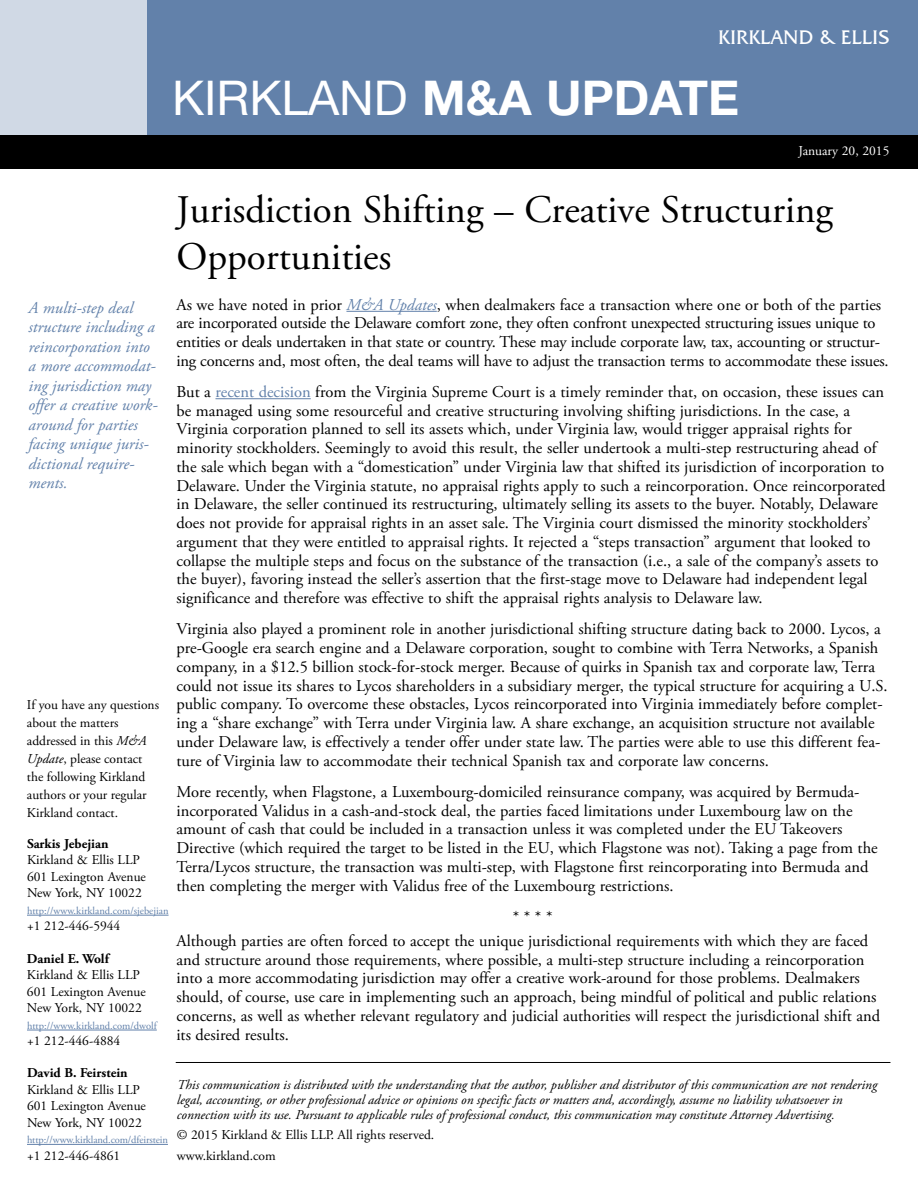
<style>
.page{position:relative;width:918px;height:1188px;background:#fff}
.page>*{position:absolute;margin:0;border:0;box-sizing:border-box;transform-origin:0 0}
.t1{font:700 48px "Helvetica Neue LT Std";color:#fff}
.t2{font:39px/46.8px "Adobe Garamond Pro";color:#000}
.t3{font:20.25px "Friz Quadrata IT Cby BT";color:#fff}
.t4{font:16.5px/18.8px "Adobe Garamond Pro";color:#000}
.t5{font:italic 16.5px/19.5px "Adobe Garamond Pro";color:#6281aa}
.t6{font:13.5px/18px "Adobe Garamond Pro";color:#000}
.t7{font:italic 13.5px/15px "Adobe Garamond Pro";color:#000}
.t8{font:700 13.5px "Adobe Garamond Pro";color:#000}
.t9{font:13.5px "Adobe Garamond Pro";color:#fff}
.t10{font:10.5px "Adobe Garamond Pro";color:#6281aa}
.s1{font-weight:400}
.s2{font-style:italic;color:#6281aa}
.s3{color:#6281aa}
.s4{font-style:italic}
</style>
<div class="page">
<div style="left:119px;top:0;width:799px;height:135px;background:#6281aa"></div>
<hr style="left:346px;top:311px;width:91px;height:1px;background:#6281aa">
<hr style="left:215px;top:398px;width:96px;height:1px;background:#6281aa">
<div style="left:0;top:0;width:146px;height:135px;background:#d0d9e5"></div>
<div style="left:0;top:135px;width:918px;height:34px;background:#000"></div>
<hr style="left:176px;top:1062px;width:714px;height:1px;background:#000">
<hr style="left:27px;top:1030px;width:130px;height:1px;background:#6281aa">
<hr style="left:27px;top:1144px;width:141px;height:1px;background:#6281aa">
<hr style="left:27px;top:915px;width:142px;height:1px;background:#6281aa">
<p class="t3" style="left:718px;top:25px;width:173px">KIRKLAND &amp; ELLIS</p>
<h1 class="t1" style="left:172px;top:81px;width:569px"><span class="s1">KIRKLAND</span> M&amp;A UPDATE</h1>
<p class="t9" style="left:798px;top:145px;width:93px">January 20, 2015</p>
<h2 class="t2" style="left:176px;top:190px;width:658px">Jurisdiction Shifting – Creative Structuring<br>Opportunities</h2>
<p class="t4" style="left:176px;top:296px;width:714px">As we have noted in prior <span class="s2">M&amp;A Updates</span>, when dealmakers face a transaction where one or both of the parties are incorporated outside the Delaware comfort zone, they often confront unexpected structuring issues unique to entities or deals undertaken in that state or country. These may include corporate law, tax, accounting or structur&shy;ing concerns and, most often, the deal teams will have to adjust the transaction terms to accommodate these issues.</p>
<p class="t4" style="left:176px;top:384px;width:711px">But a <span class="s3">recent decision</span> from the Virginia Supreme Court is a timely reminder that, on occasion, these issues can be managed using some resourceful and creative structuring involving shifting jurisdictions. In the case, a Virginia corporation planned to sell its assets which, under Virginia law, would trigger appraisal rights for minority stockholders. Seemingly to avoid this result, the seller undertook a multi-step restructuring ahead of the sale which began with a “domestication” under Virginia law that shifted its jurisdiction of incorporation to Delaware. Under the Virginia statute, no appraisal rights apply to such a reincorporation. Once reincorporated in Delaware, the seller continued its restructuring, ultimately selling its assets to the buyer. Notably, Delaware does not provide for appraisal rights in an asset sale. The Virginia court dismissed the minority stockholders’ argument that they were entitled to appraisal rights. It rejected a “steps transaction” argument that looked to collapse the multiple steps and focus on the substance of the transaction (i.e., a sale of the company’s assets to the buyer), favoring instead the seller’s assertion that the first-stage move to Delaware had independent legal significance and therefore was effective to shift the appraisal rights analysis to Delaware law.</p>
<p class="t4" style="left:176px;top:621px;width:713px">Virginia also played a prominent role in another jurisdictional shifting structure dating back to 2000. Lycos, a pre-Google era search engine and a Delaware corporation, sought to combine with Terra Networks, a Spanish company, in a $12.5 billion stock-for-stock merger. Because of quirks in Spanish tax and corporate law, Terra could not issue its shares to Lycos shareholders in a subsidiary merger, the typical structure for acquiring a U.S. public company. To overcome these obstacles, Lycos reincorporated into Virginia immediately before complet&shy;ing a “share exchange” with Terra under Virginia law. A share exchange, an acquisition structure not available under Delaware law, is effectively a tender offer under state law. The parties were able to use this different fea&shy;ture of Virginia law to accommodate their technical Spanish tax and corporate law concerns.</p>
<p class="t4" style="left:176px;top:784px;width:703px">More recently, when Flagstone, a Luxembourg-domiciled reinsurance company, was acquired by Bermuda&shy;incorporated Validus in a cash-and-stock deal, the parties faced limitations under Luxembourg law on the amount of cash that could be included in a transaction unless it was completed under the EU Takeovers Directive (which required the target to be listed in the EU, which Flagstone was not). Taking a page from the Terra/Lycos structure, the transaction was multi-step, with Flagstone first reincorporating into Bermuda and then completing the merger with Validus free of the Luxembourg restrictions.</p>
<p class="t4" style="left:176px;top:906px;width:693px;line-height:24.2px;text-indent:336px">****<br>Although parties are often forced to accept the unique jurisdictional requirements with which they are faced</p>
<p class="t4" style="left:176px;top:951px;width:705px">and structure around those requirements, where possible, a multi-step structure including a reincorporation into a more accommodating jurisdiction may offer a creative work-around for those problems. Dealmakers should, of course, use care in implementing such an approach, being mindful of political and public relations concerns, as well as whether relevant regulatory and judicial authorities will respect the jurisdictional shift and its desired results.</p>
<p class="t5" style="left:28px;top:299px;width:129px">A multi-step deal structure including a reincorporation into a more accommodat&shy;ing jurisdiction may offer a creative work&shy;around for parties facing unique juris&shy;dictional require&shy;ments.</p>
<p class="t6" style="left:27px;top:697px;width:134px">If you have any questions about the matters addressed in this <span class="s4">M&amp;A<br>Update</span>, please contact the following Kirkland authors or your regular<br>Kirkland contact.</p>
<p class="t8" style="left:27px;top:838px;width:83px">Sarkis Jebejian</p>
<p class="t6" style="left:27px;top:853px;width:120px;line-height:16.5px">Kirkland &amp; Ellis LLP<br>601 Lexington Avenue<br>New York, NY 10022</p>
<p class="t10" style="left:27px;top:906px;width:143px">http://www.kirkland.com/sjebejian</p>
<p class="t6" style="left:27px;top:918px;width:95px">+1 212-446-5944</p>
<p class="t8" style="left:27px;top:953px;width:83px">Daniel E. Wolf</p>
<p class="t6" style="left:27px;top:968px;width:120px;line-height:16.5px">Kirkland &amp; Ellis LLP<br>601 Lexington Avenue<br>New York, NY 10022</p>
<p class="t10" style="left:27px;top:1021px;width:131px">http://www.kirkland.com/dwolf</p>
<p class="t6" style="left:27px;top:1033px;width:95px">+1 212-446-4884</p>
<p class="t8" style="left:27px;top:1068px;width:102px">David B. Feirstein</p>
<p class="t6" style="left:27px;top:1082px;width:120px;line-height:16.5px">Kirkland &amp; Ellis LLP<br>601 Lexington Avenue<br>New York, NY 10022</p>
<p class="t10" style="left:27px;top:1136px;width:143px">http://www.kirkland.com/dfeirstein</p>
<p class="t6" style="left:27px;top:1148px;width:95px">+1 212-446-4861</p>
<p class="t7" style="left:177px;top:1078px;width:702px">This communication is distributed with the understanding that the author, publisher and distributor of this communication are not rendering legal, accounting, or other professional advice or opinions on specific facts or matters and, accordingly, assume no liability whatsoever in connection with its use. Pursuant to applicable rules of professional conduct, this communication may constitute Attorney Advertising.</p>
<p class="t6" style="left:177px;top:1126px;width:259px;line-height:20.4px">© 2015 Kirkland &amp; Ellis LLP. All rights reserved. www.kirkland.com</p>
</div>
